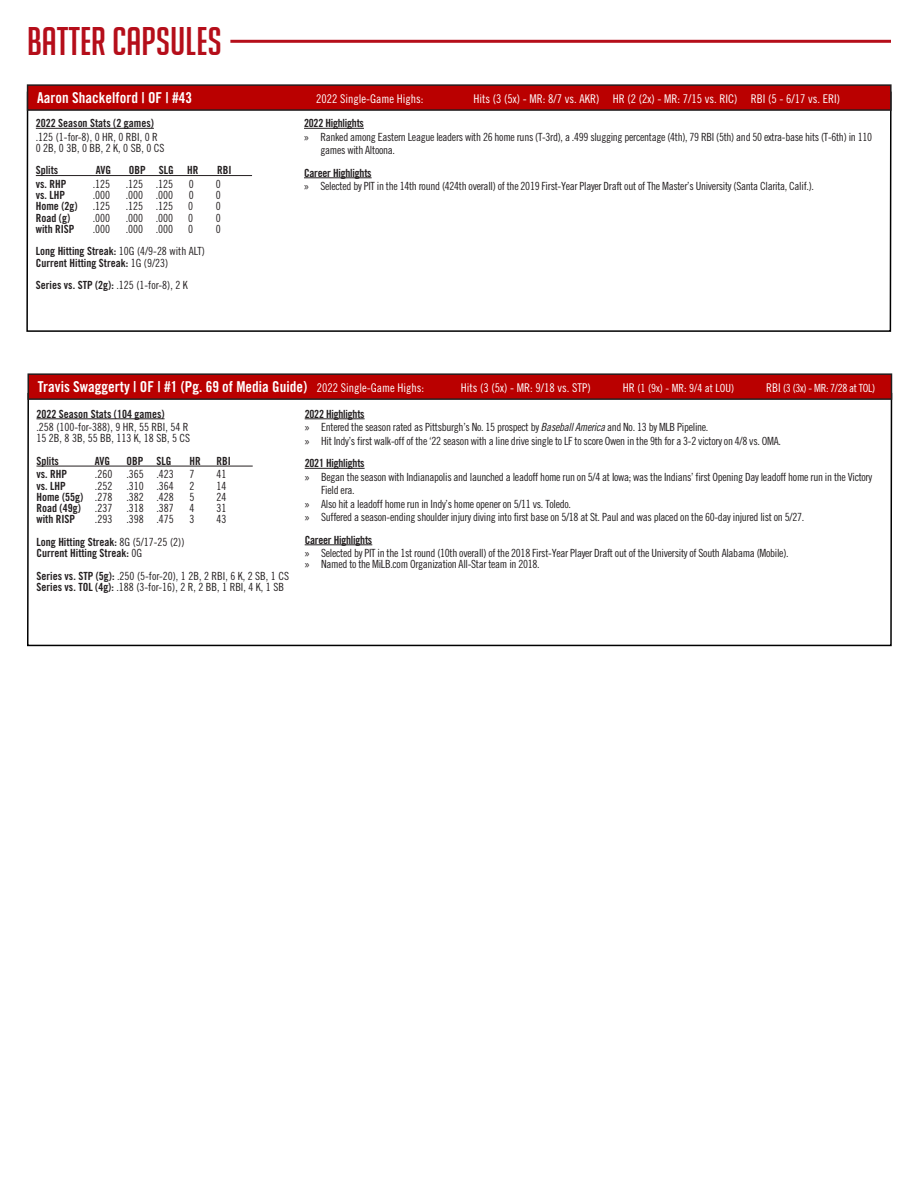
<style>
.page{position:relative;width:918px;height:1188px;background:#fff}
.page>*{position:absolute;margin:0;border:0;box-sizing:border-box;transform-origin:0 0}
.t1{font:39px "Big Noodle Titling";color:#b50e1a}
.t2{font:15px "Trade Gothic LT Std Bd Cn 20";color:#fff}
.t3{font:12px "Trade Gothic LT Std Cn 18";color:#fff}
.t4{font:11.25px/13.5px "Trade Gothic LT Std Cn 18";letter-spacing:-.025em;color:#231f20}
.t5{font:11.25px "Trade Gothic LT Std Bd Cn 20";color:#231f20}
.t6{font:11.25px "Trade Gothic LT Std Cn 18";color:#231f20}
.t7{font:11.25px "Trade Gothic LT Std Bd Cn 20";letter-spacing:-.02em;color:#231f20}
.t8{font:11.25px "Trade Gothic LT Std Cn 18";letter-spacing:-.03em;color:#fff}
.s1{font-family:"Trade Gothic LT Std Cn 18"}
.s2{font-family:"Myriad Pro"}
.s3{font-family:"Trade Gothic LT Std Cn 18";font-size:12px}
.s4{font-size:12px}
.s5{font-family:"Trade Gothic LT Std Bd Cn 20"}
.s6{font-style:italic}
</style>
<div class="page">
<hr style="left:230px;top:40px;width:661px;height:3px;background:#b50e1a">
<svg style="left:27px;top:392px;width:866px;height:255px"></svg>
<hr style="left:36px;top:419px;width:129px;height:1px;background:#231f20">
<hr style="left:36px;top:466px;width:217px;height:1px;background:#231f20">
<hr style="left:305px;top:419px;width:60px;height:1px;background:#231f20">
<hr style="left:305px;top:468px;width:60px;height:1px;background:#231f20">
<hr style="left:305px;top:545px;width:67px;height:1px;background:#231f20">
<div style="left:28px;top:374px;width:863px;height:25px;background:#ba0000"></div>
<div style="left:27px;top:373px;width:865px;height:27px;border:2px solid #231f20"></div>
<hr style="left:36px;top:128px;width:118px;height:1px;background:#231f20">
<hr style="left:36px;top:175px;width:216px;height:1px;background:#231f20">
<hr style="left:304px;top:128px;width:60px;height:1px;background:#231f20">
<hr style="left:304px;top:178px;width:68px;height:1px;background:#231f20">
<div style="left:28px;top:85px;width:863px;height:25px;background:#ba0000"></div>
<div style="left:27px;top:84px;width:865px;height:27px;border:2px solid #231f20"></div>
<p class="t1" style="left:27px;top:20px;width:197px">baTTER CAPSULES</p>
<p class="t2" style="left:37px;top:88px;width:156px">Aaron Shackelford | OF | #43</p>
<p class="t3" style="left:316px;top:91px;width:109px">2022 Single-Game Highs:</p>
<p class="t3" style="left:474px;top:91px;width:368px">Hits (3 (5x) - MR: 8/7 vs. AKR) HR (2 (2x) - MR: 7/15 vs. RIC) RBI (5 - 6/17 vs. ERI)</p>
<p class="t5" style="left:36px;top:116px;width:120px">2022 Season Stats (2 games)</p>
<p class="t6" style="left:36px;top:130px;width:124px">.125 (1-for-8), 0 HR, 0 RBI, 0 R</p>
<p class="t4" style="left:36px;top:141px;width:130px">0 2B, 0 3B, 0 BB, 2 K, 0 SB, 0 CS</p>
<p class="t5" style="left:36px;top:164px;width:24px">Splits</p>
<p class="t5" style="left:96px;top:164px;width:17px">AVG</p>
<p class="t5" style="left:129px;top:164px;width:71px">OBP SLG HR</p>
<p class="t5" style="left:217px;top:164px;width:16px">RBI</p>
<p class="t5" style="left:36px;top:177px;width:32px">vs. RHP</p>
<p class="t4" style="left:93px;top:177px;width:19px">.125</p>
<p class="t4" style="left:126px;top:177px;width:49px">.125 .125</p>
<p class="t4" style="left:189px;top:177px;width:6px">0</p>
<p class="t4" style="left:216px;top:177px;width:6px">0</p>
<p class="t5" style="left:36px;top:188px;width:31px">vs. LHP</p>
<p class="t4" style="left:93px;top:188px;width:19px">.000</p>
<p class="t4" style="left:126px;top:188px;width:49px">.000 .000</p>
<p class="t4" style="left:189px;top:188px;width:6px">0</p>
<p class="t4" style="left:216px;top:188px;width:6px">0</p>
<p class="t5" style="left:36px;top:200px;width:43px">Home (2g)</p>
<p class="t4" style="left:93px;top:200px;width:19px">.125</p>
<p class="t4" style="left:126px;top:200px;width:49px">.125 .125</p>
<p class="t4" style="left:188px;top:200px;width:6px">0</p>
<p class="t4" style="left:216px;top:200px;width:6px">0</p>
<p class="t5" style="left:36px;top:211px;width:36px">Road (g)</p>
<p class="t4" style="left:93px;top:211px;width:19px">.000</p>
<p class="t4" style="left:126px;top:211px;width:49px">.000 .000</p>
<p class="t4" style="left:188px;top:211px;width:6px">0</p>
<p class="t4" style="left:216px;top:211px;width:6px">0</p>
<p class="t5" style="left:36px;top:222px;width:40px">with RISP</p>
<p class="t4" style="left:93px;top:222px;width:19px">.000</p>
<p class="t4" style="left:126px;top:222px;width:49px">.000 .000</p>
<p class="t4" style="left:188px;top:222px;width:6px">0</p>
<p class="t4" style="left:216px;top:222px;width:6px">0</p>
<p class="t5" style="left:36px;top:245px;width:171px">Long Hitting Streak: <span class="s1">10G (4/9-28 with ALT)</span></p>
<p class="t5" style="left:36px;top:256px;width:134px">Current Hitting Streak: <span class="s1">1G (9/23)</span></p>
<p class="t5" style="left:36px;top:278px;width:153px">Series vs. STP (2g): <span class="s1">.125 (1-for-8), 2 K</span></p>
<p class="t7" style="left:304px;top:116px;width:61px">2022 Highlights</p>
<p class="t4" style="left:321px;top:130px;width:553px;text-indent:-16px"><span class="s2">»</span> Ranked among Eastern League leaders with 26 home runs (T-3rd), a .499 slugging percentage (4th), 79 RBI (5th) and 50 extra-base hits (T-6th) in 110 games with Altoona.</p>
<p class="t7" style="left:304px;top:166px;width:69px">Career Highlights</p>
<p class="t4" style="left:304px;top:179px;width:512px"><span class="s2">»</span> Selected by PIT in the 14th round (424th overall) of the 2019 First-Year Player Draft out of The Master’s University (Santa Clarita, Calif.).</p>
<p class="t2" style="left:38px;top:377px;width:388px">Travis Swaggerty | OF | #1 (Pg. 69 of Media Guide) <span class="s3">2022 Single-Game Highs:</span></p>
<p class="t3" style="left:461px;top:380px;width:131px">Hits (3 (5x) - MR: 9/18 vs. STP)</p>
<p class="t8" style="left:623px;top:381px;width:113px"><span class="s4">HR</span> (1 (9x) - MR: 9/4 at LOU)</p>
<p class="t8" style="left:766px;top:381px;width:111px"><span class="s4">RBI</span> (3 (3x) - MR: 7/28 at TOL)</p>
<p class="t5" style="left:36px;top:407px;width:130px">2022 Season Stats (104 games)</p>
<p class="t6" style="left:36px;top:421px;width:153px">.258 (100-for-388), 9 HR, 55 RBI, 54 R</p>
<p class="t6" style="left:36px;top:432px;width:155px">15 2B, 8 3B, 55 BB, 113 K, 18 SB, 5 CS</p>
<p class="t5" style="left:36px;top:454px;width:24px">Splits</p>
<p class="t5" style="left:95px;top:454px;width:17px">AVG</p>
<p class="t5" style="left:126px;top:454px;width:46px">OBP SLG</p>
<p class="t5" style="left:189px;top:454px;width:13px">HR</p>
<p class="t5" style="left:216px;top:454px;width:16px">RBI</p>
<p class="t5" style="left:36px;top:468px;width:32px">vs. RHP</p>
<p class="t6" style="left:95px;top:468px;width:80px">.260 .365 .423</p>
<p class="t4" style="left:189px;top:468px;width:6px">7</p>
<p class="t4" style="left:216px;top:468px;width:11px">41</p>
<p class="t5" style="left:36px;top:479px;width:31px">vs. LHP</p>
<p class="t6" style="left:95px;top:479px;width:80px">.252 .310 .364</p>
<p class="t4" style="left:189px;top:479px;width:6px">2</p>
<p class="t4" style="left:216px;top:479px;width:11px">14</p>
<p class="t6" style="left:36px;top:490px;width:139px"><span class="s5">Home (55g)</span> .278 .382 .428</p>
<p class="t4" style="left:189px;top:490px;width:6px">5</p>
<p class="t4" style="left:216px;top:490px;width:11px">24</p>
<p class="t5" style="left:36px;top:501px;width:46px">Road (49g)</p>
<p class="t6" style="left:95px;top:502px;width:80px">.237 .318 .387</p>
<p class="t4" style="left:189px;top:501px;width:6px">4</p>
<p class="t4" style="left:216px;top:501px;width:11px">31</p>
<p class="t5" style="left:36px;top:513px;width:40px">with RISP</p>
<p class="t6" style="left:95px;top:513px;width:80px">.293 .398 .475</p>
<p class="t4" style="left:189px;top:513px;width:6px">3</p>
<p class="t4" style="left:216px;top:513px;width:11px">43</p>
<p class="t5" style="left:36px;top:535px;width:150px">Long Hitting Streak: <span class="s1">8G (5/17-25 (2))</span></p>
<p class="t5" style="left:36px;top:546px;width:107px">Current Hitting Streak: <span class="s1">0G</span></p>
<p class="t6" style="left:36px;top:569px;width:254px"><span class="s5">Series vs. STP (5g):</span> .250 (5-for-20), 1 2B, 2 RBI, 6 K, 2 SB, 1 CS</p>
<p class="t6" style="left:36px;top:580px;width:249px"><span class="s5">Series vs. TOL (4g):</span> .188 (3-for-16), 2 R, 2 BB, 1 RBI, 4 K, 1 SB</p>
<p class="t7" style="left:305px;top:407px;width:61px">2022 Highlights</p>
<p class="t4" style="left:305px;top:420px;width:405px"><span class="s2">»</span> Entered the season rated as Pittsburgh’s No. 15 prospect by <span class="s6">BaseballAmerica</span>and No. 13 by MLB Pipeline.</p>
<p class="t4" style="left:305px;top:434px;width:478px"><span class="s2">»</span> Hit Indy’s first walk-off of the ‘22 season with a line drive single to LF to score Owen in the 9th for a 3-2 victory on 4/8 vs. OMA.</p>
<p class="t7" style="left:305px;top:456px;width:61px">2021 Highlights</p>
<p class="t4" style="left:321px;top:470px;width:553px;text-indent:-16px"><span class="s2">»</span> Began the season with Indianapolis and launched a leadoff home run on 5/4 at Iowa; was the Indians’ first Opening Day leadoff home run in the Victory<br>Field era.</p>
<p class="t4" style="left:305px;top:497px;width:268px"><span class="s2">»</span> Also hit a leadoff home run in Indy’s home opener on 5/11 vs. Toledo.</p>
<p class="t4" style="left:305px;top:510px;width:501px"><span class="s2">»</span> Suffered a season-ending shoulder injury diving into first base on 5/18 at St. Paul and was placed on the 60-day injured list on 5/27.</p>
<p class="t7" style="left:305px;top:533px;width:69px">Career Highlights</p>
<p class="t4" style="left:305px;top:546px;width:486px"><span class="s2">»</span> Selected by PIT in the 1st round (10th overall) of the 2018 First-Year Player Draft out of the University of South Alabama (Mobile).</p>
<p class="t4" style="left:305px;top:558px;width:237px"><span class="s2">»</span> Named to the MiLB.com Organization All-Star team in 2018.</p>
</div>
